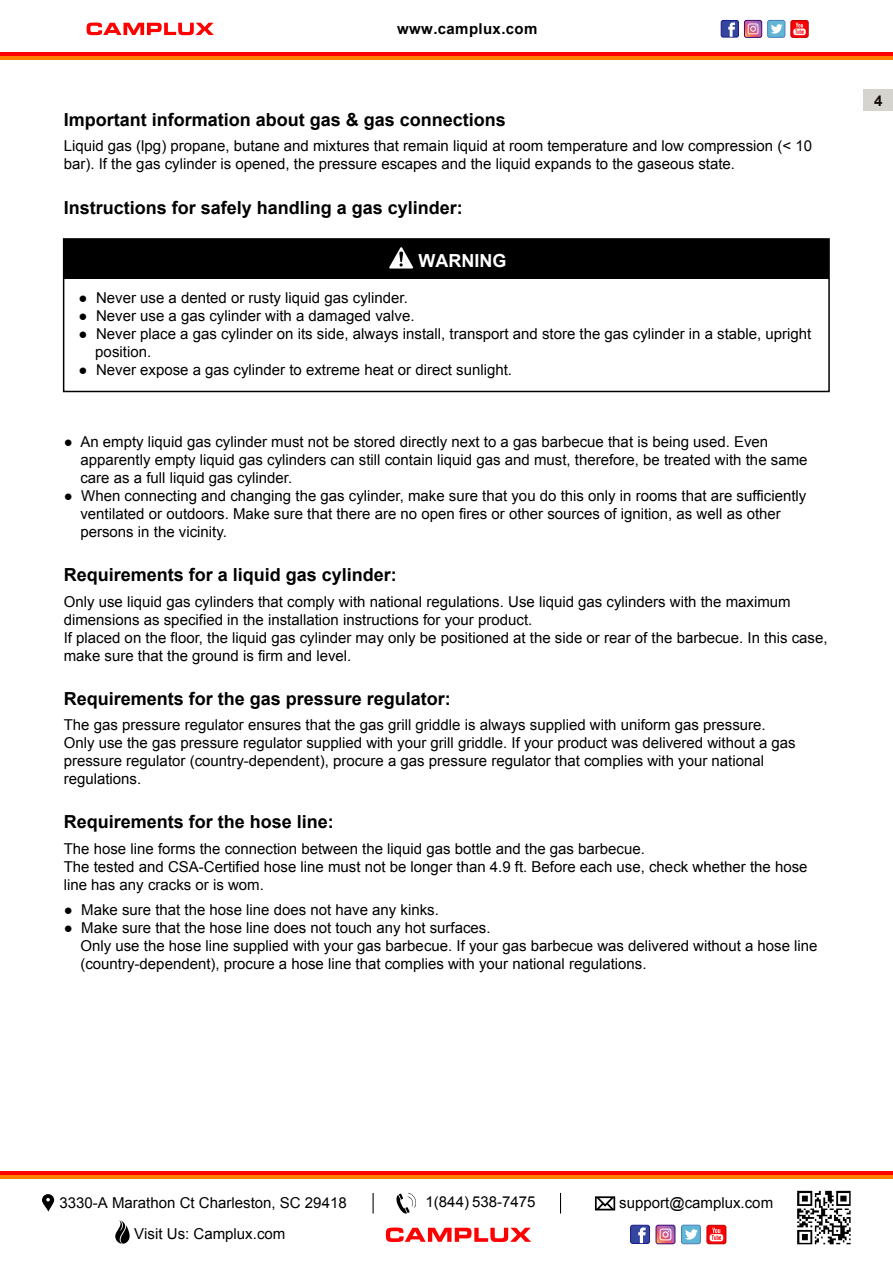
<style>
.page{position:relative;width:893px;height:1263px;background:#fff}
.page>*{position:absolute;margin:0;border:0;box-sizing:border-box;transform-origin:0 0}
.t1{font:700 18px "Arial";color:#000}
.t2{font:700 18px "Arial";color:#fff}
.t3{font:15px/18px "Arial";color:#000}
.t4{font:700 15px "Arial";letter-spacing:.025em;color:#000}
.t5{font:700 15px "Arial";color:#140b0b}
</style>
<div class="page">
<div style="left:64px;top:239px;width:765px;height:39px;background:#000"></div>
<div style="left:63px;top:238px;width:767px;height:154px;border:2px solid #000"></div>
<svg style="left:389px;top:247px;width:24px;height:22px"></svg>
<div style="left:863px;top:89px;width:30px;height:22px;background:#d5d4ce"></div>
<div style="left:0;top:53px;width:893px;height:6px;background:#f00"></div>
<hr style="left:0;top:56px;width:893px;height:4px;background:#ff8001">
<svg style="left:791px;top:20px;width:17px;height:17px"></svg>
<div style="left:790px;top:20px;width:18px;height:18px;border:1px solid #ba0003;border-radius:2px"></div>
<svg style="left:793px;top:23px;width:13px;height:12px"></svg>
<div style="left:744px;top:20px;width:18px;height:18px;border:1px solid #3e0877;border-radius:2px"></div>
<svg style="left:744px;top:20px;width:18px;height:17px"></svg>
<div style="left:768px;top:20px;width:17px;height:17px;background:#60b6d4;border-radius:2px"></div>
<div style="left:767px;top:20px;width:18px;height:18px;border:1px solid #4b7db9;border-radius:2px"></div>
<svg style="left:771px;top:24px;width:12px;height:10px"></svg>
<div style="left:721px;top:20px;width:17px;height:17px;background:#34469d;border-radius:2px"></div>
<div style="left:721px;top:20px;width:18px;height:17px;border:1px solid #1b1a88;border-radius:2px"></div>
<svg style="left:728px;top:23px;width:7px;height:14px"></svg>
<svg style="left:87px;top:23px;width:127px;height:12px"></svg>
<div style="left:0;top:1171px;width:893px;height:7px;background:#f00"></div>
<hr style="left:0;top:1175px;width:893px;height:3px;background:#ff8001">
<svg style="left:707px;top:1225px;width:19px;height:19px"></svg>
<div style="left:707px;top:1225px;width:19px;height:19px;border:1px solid #ba0003;border-radius:2px"></div>
<svg style="left:710px;top:1228px;width:13px;height:13px"></svg>
<svg style="left:656px;top:1225px;width:19px;height:19px"></svg>
<div style="left:681px;top:1225px;width:19px;height:19px;background:#60b6d4;border-radius:2px"></div>
<div style="left:681px;top:1225px;width:20px;height:19px;border:1px solid #4b7db9;border-radius:2px"></div>
<svg style="left:685px;top:1229px;width:13px;height:11px"></svg>
<div style="left:630px;top:1225px;width:20px;height:18px;background:#34469d;border-radius:2px"></div>
<div style="left:630px;top:1225px;width:20px;height:19px;border:1px solid #1b1a88;border-radius:2px"></div>
<svg style="left:638px;top:1227px;width:8px;height:16px"></svg>
<svg style="left:386px;top:1227px;width:145px;height:15px"></svg>
<svg style="left:115px;top:1220px;width:15px;height:24px"></svg>
<svg style="left:797px;top:1191px;width:54px;height:53px"></svg>
<svg style="left:560px;top:1193px;width:1px;height:20px"></svg>
<svg style="left:595px;top:1196px;width:20px;height:14px"></svg>
<svg style="left:42px;top:1194px;width:12px;height:17px"></svg>
<svg style="left:396px;top:1193px;width:20px;height:21px"></svg>
<svg style="left:373px;top:1193px;width:1px;height:20px"></svg>
<p class="t4" style="left:397px;top:19px;width:142px">www.camplux.com</p>
<p class="t1" style="left:64px;top:108px;width:444px">Important information about gas &amp; gas connections</p>
<p class="t3" style="left:64px;top:137px;width:750px">Liquid gas (lpg) propane, butane and mixtures that remain liquid at room temperature and low compression (&lt; 10 bar). If the gas cylinder is opened, the pressure escapes and the liquid expands to the gaseous state.</p>
<p class="t1" style="left:64px;top:195px;width:401px">Instructions for safely handling a gas cylinder:</p>
<p class="t2" style="left:418px;top:248px;width:89px">WARNING</p>
<p class="t3" style="left:79px;top:289px;width:331px">● Never use a dented or rusty liquid gas cylinder.</p>
<p class="t3" style="left:79px;top:307px;width:337px">● Never use a gas cylinder with a damaged valve.</p>
<p class="t3" style="left:95px;top:325px;width:718px;text-indent:-17px">● Never place a gas cylinder on its side, always install, transport and store the gas cylinder in a stable, upright position.</p>
<p class="t3" style="left:79px;top:361px;width:435px">● Never expose a gas cylinder to extreme heat or direct sunlight.</p>
<p class="t3" style="left:80px;top:433px;width:728px;text-indent:-17px">● An empty liquid gas cylinder must not be stored directly next to a gas barbecue that is being used. Even apparently empty liquid gas cylinders can still contain liquid gas and must, therefore, be treated with the same care as a full liquid gas cylinder.</p>
<p class="t3" style="left:80px;top:487px;width:727px;text-indent:-17px">● When connecting and changing the gas cylinder, make sure that you do this only in rooms that are sufficiently ventilated or outdoors. Make sure that there are no open fires or other sources of ignition, as well as other persons in the vicinity.</p>
<p class="t1" style="left:64px;top:563px;width:335px">Requirements for a liquid gas cylinder:</p>
<p class="t3" style="left:64px;top:592px;width:765px">Only use liquid gas cylinders that comply with national regulations. Use liquid gas cylinders with the maximum dimensions as specified in the installation instructions for your product.<br>If placed on the floor, the liquid gas cylinder may only be positioned at the side or rear of the barbecue. In this case, make sure that the ground is firm and level.</p>
<p class="t1" style="left:64px;top:686px;width:389px">Requirements for the gas pressure regulator:</p>
<p class="t3" style="left:64px;top:716px;width:733px">The gas pressure regulator ensures that the gas grill griddle is always supplied with uniform gas pressure.<br>Only use the gas pressure regulator supplied with your grill griddle. If your product was delivered without a gas pressure regulator (country-dependent), procure a gas pressure regulator that complies with your national regulations.</p>
<p class="t1" style="left:64px;top:810px;width:272px">Requirements for the hose line:</p>
<p class="t3" style="left:64px;top:840px;width:745px">The hose line forms the connection between the liquid gas bottle and the gas barbecue.<br>The tested and CSA-Certified hose line must not be longer than 4.9 ft. Before each use, check whether the hose line has any cracks or is wom.</p>
<p class="t3" style="left:64px;top:901px;width:377px">● Make sure that the hose line does not have any kinks.</p>
<p class="t3" style="left:80px;top:919px;width:739px;text-indent:-17px">● Make sure that the hose line does not touch any hot surfaces.<br>Only use the hose line supplied with your gas barbecue. If your gas barbecue was delivered without a hose line (country-dependent), procure a hose line that complies with your national regulations.</p>
<p class="t5" style="left:874px;top:90px;width:10px">4</p>
<p class="t3" style="left:59px;top:1194px;width:289px">3330-A Marathon Ct Charleston, SC 29418</p>
<p class="t3" style="left:426px;top:1193px;width:111px">1(844) 538-7475</p>
<p class="t3" style="left:619px;top:1193px;width:155px">support@camplux.com</p>
<p class="t3" style="left:134px;top:1225px;width:153px">Visit Us: Camplux.com</p>
</div>
